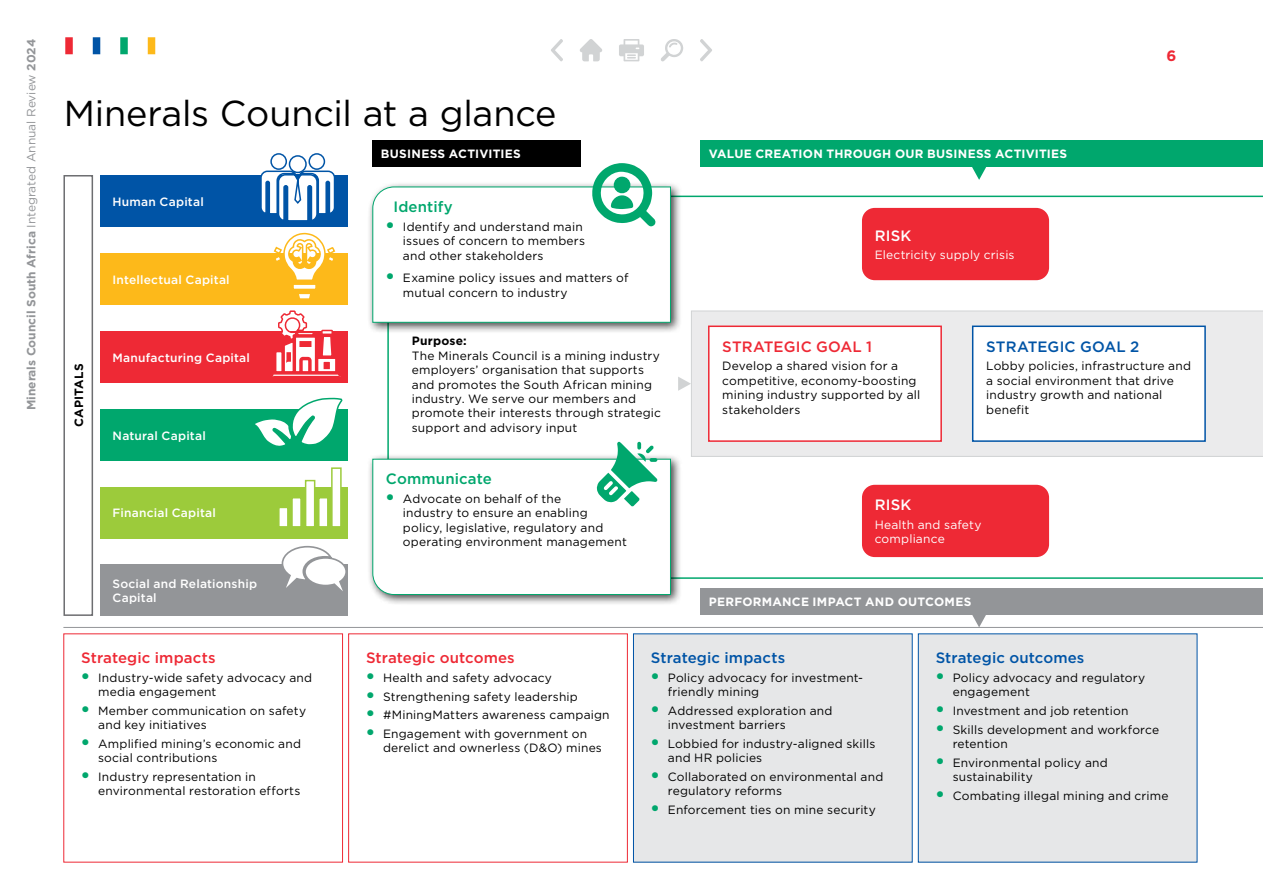
<style>
.page{position:relative;width:1263px;height:893px;background:#fff}
.page>*{position:absolute;margin:0;border:0;box-sizing:border-box;transform-origin:0 0}
.t1{font:36px "Gotham";letter-spacing:-.005em;color:#000}
.t2{font:500 15px "Gotham";letter-spacing:.01em;color:#ee2935}
.t3{font:500 15px "Gotham";letter-spacing:.01em;color:#0054a6}
.t4{font:500 15px "Gotham";letter-spacing:.01em;color:#00a76d}
.t5{font:500 15px "Gotham";letter-spacing:.01em;color:#fff}
.t6{font:700 15px "Gotham";color:#ee2935}
.t7{font:12px/14.4px "Gotham";letter-spacing:.015em;color:#000}
.t8{font:500 12px/14.4px "Gotham";letter-spacing:.02em;color:#fff}
.t9{font:700 12px "Gotham";letter-spacing:.02em;color:#fff}
.t10{font:700 12px "Gotham";color:#939598}
.t11{font:12px/14.4px "Gotham";letter-spacing:.01em;color:#fff}
.t12{font:700 12px "Gotham";letter-spacing:.015em;color:#000}
.s1{font-weight:400}
.s2{font-family:"Proxima Nova Extrabld";font-size:24px;color:#00a76d}
</style>
<div class="page">
<div style="left:65px;top:37px;width:8px;height:17px;background:#ee2935"></div>
<div style="left:93px;top:37px;width:7px;height:17px;background:#0054a6"></div>
<div style="left:120px;top:37px;width:8px;height:17px;background:#00a76d"></div>
<div style="left:148px;top:37px;width:7px;height:17px;background:#fdb91a"></div>
<svg style="left:580px;top:39px;width:22px;height:22px"></svg>
<svg style="left:700px;top:39px;width:12px;height:22px"></svg>
<svg style="left:551px;top:39px;width:12px;height:22px"></svg>
<svg style="left:619px;top:39px;width:25px;height:22px"></svg>
<svg style="left:661px;top:39px;width:22px;height:22px"></svg>
<div style="left:691px;top:311px;width:572px;height:146px;background:#ebebec"></div>
<div style="left:709px;top:326px;width:232px;height:115px;background:#fff"></div>
<div style="left:708px;top:326px;width:234px;height:116px;border:2px solid #ee2935"></div>
<div style="left:973px;top:326px;width:232px;height:115px;background:#fff"></div>
<div style="left:972px;top:326px;width:234px;height:116px;border:2px solid #0054a6"></div>
<div style="left:100px;top:176px;width:247px;height:51px;background:#0054a6"></div>
<div style="left:100px;top:254px;width:247px;height:51px;background:#fdb91a"></div>
<div style="left:100px;top:331px;width:247px;height:51px;background:#ee2935"></div>
<div style="left:100px;top:409px;width:247px;height:51px;background:#00a76d"></div>
<div style="left:100px;top:487px;width:247px;height:51px;background:#9ccb3b"></div>
<div style="left:100px;top:565px;width:247px;height:51px;background:#939598"></div>
<div style="left:348px;top:633px;width:280px;height:229px;border:1px solid #ee2935"></div>
<div style="left:633px;top:634px;width:279px;height:228px;background:#e6e7e8"></div>
<div style="left:918px;top:634px;width:279px;height:228px;background:#e6e7e8"></div>
<hr style="left:671px;top:196px;width:592px;height:1px;background:#00a76d">
<hr style="left:387px;top:306px;width:2px;height:177px;background:#00a76d">
<hr style="left:671px;top:577px;width:592px;height:2px;background:#00a76d">
<div style="left:367px;top:181px;width:315px;height:153px;background:#000;opacity:.75"></div>
<div style="left:367px;top:453px;width:315px;height:153px;background:#000;opacity:.75"></div>
<div style="left:700px;top:588px;width:563px;height:26px;background:#939598"></div>
<div style="left:700px;top:140px;width:563px;height:27px;background:#00a76d"></div>
<div style="left:372px;top:140px;width:209px;height:27px;background:#000"></div>
<div style="left:63px;top:175px;width:30px;height:441px;border:2px solid #6d6e71"></div>
<svg style="left:972px;top:614px;width:14px;height:13px"></svg>
<svg style="left:972px;top:167px;width:14px;height:13px"></svg>
<svg style="left:678px;top:377px;width:13px;height:14px"></svg>
<div style="left:862px;top:208px;width:187px;height:72px;background:#ee2935;border-radius:13px"></div>
<div style="left:862px;top:485px;width:187px;height:72px;background:#ee2935;border-radius:13px"></div>
<hr style="left:63px;top:627px;width:1200px;height:1px;background:#939598">
<svg style="left:279px;top:467px;width:63px;height:60px"></svg>
<svg style="left:252px;top:153px;width:91px;height:293px"></svg>
<svg style="left:279px;top:545px;width:69px;height:56px"></svg>
<svg style="left:372px;top:442px;width:299px;height:153px"></svg>
<svg style="left:372px;top:163px;width:299px;height:160px"></svg>
<div style="left:613px;top:176px;width:17px;height:17px;background:#00a76d;border-radius:50%"></div>
<p class="t10" style="left:23px;top:410px;width:373px;rotate:-90deg">Minerals Council South Africa <span class="s1">Integrated Annual Review</span> 2024</p>
<p class="t6" style="left:1166px;top:46px;width:11px">6</p>
<h1 class="t1" style="left:64px;top:91px;width:494px">Minerals Council at a glance</h1>
<p class="t9" style="left:381px;top:146px;width:142px">BUSINESS ACTIVITIES</p>
<p class="t9" style="left:709px;top:146px;width:360px">VALUE CREATION THROUGH OUR BUSINESS ACTIVITIES</p>
<p class="t8" style="left:113px;top:194px;width:93px">Human Capital</p>
<p class="t4" style="left:393px;top:197px;width:61px">Identify</p>
<p class="t7" style="left:403px;top:219px;width:184px;text-indent:-17px"><span class="s2">•</span> Identify and understand main issues of concern to members and other stakeholders</p>
<p class="t7" style="left:403px;top:271px;width:227px;text-indent:-17px"><span class="s2">•</span> Examine policy issues and matters of mutual concern to industry</p>
<p class="t5" style="left:875px;top:226px;width:38px">RISK</p>
<p class="t11" style="left:875px;top:248px;width:141px">Electricity supply crisis</p>
<p class="t8" style="left:113px;top:272px;width:119px">Intellectual Capital</p>
<p class="t12" style="left:412px;top:333px;width:57px">Purpose:</p>
<p class="t7" style="left:412px;top:348px;width:251px">The Minerals Council is a mining industry employers’ organisation that supports and promotes the South African mining industry. We serve our members and promote their interests through strategic support and advisory input</p>
<p class="t2" style="left:722px;top:337px;width:151px">STRATEGIC GOAL 1</p>
<p class="t7" style="left:722px;top:359px;width:199px">Develop a shared vision for a competitive, economy-boosting mining industry supported by all stakeholders</p>
<p class="t3" style="left:986px;top:337px;width:155px">STRATEGIC GOAL 2</p>
<p class="t7" style="left:986px;top:359px;width:206px">Lobby policies, infrastructure and a social environment that drive industry growth and national benefit</p>
<p class="t8" style="left:113px;top:350px;width:139px">Manufacturing Capital</p>
<p class="t12" style="left:71px;top:427px;width:65px;rotate:-90deg">CAPITALS</p>
<p class="t8" style="left:113px;top:428px;width:95px">Natural Capital</p>
<p class="t8" style="left:113px;top:506px;width:105px">Financial Capital</p>
<p class="t8" style="left:113px;top:576px;width:146px">Social and Relationship<br>Capital</p>
<p class="t2" style="left:81px;top:648px;width:136px">Strategic impacts</p>
<p class="t7" style="left:98px;top:670px;width:216px;text-indent:-17px"><span class="s2">•</span> Industry-wide safety advocacy and media engagement</p>
<p class="t7" style="left:98px;top:703px;width:209px;text-indent:-17px"><span class="s2">•</span> Member communication on safety and key initiatives</p>
<p class="t7" style="left:98px;top:736px;width:204px;text-indent:-17px"><span class="s2">•</span> Amplified mining’s economic and social contributions</p>
<p class="t7" style="left:98px;top:769px;width:204px;text-indent:-17px"><span class="s2">•</span> Industry representation in environmental restoration efforts</p>
<p class="t4" style="left:386px;top:469px;width:107px">Communicate</p>
<p class="t7" style="left:403px;top:491px;width:225px;text-indent:-17px"><span class="s2">•</span> Advocate on behalf of the<br>industry to ensure an enabling policy, legislative, regulatory and operating environment management</p>
<p class="t2" style="left:366px;top:648px;width:150px">Strategic outcomes</p>
<p class="t7" style="left:366px;top:670px;width:187px"><span class="s2">•</span> Health and safety advocacy</p>
<p class="t7" style="left:366px;top:689px;width:213px"><span class="s2">•</span> Strengthening safety leadership</p>
<p class="t7" style="left:366px;top:707px;width:245px"><span class="s2">•</span> #MiningMatters awareness campaign</p>
<p class="t7" style="left:383px;top:726px;width:220px;text-indent:-17px"><span class="s2">•</span> Engagement with government on derelict and ownerless (D&amp;O) mines</p>
<p class="t5" style="left:875px;top:495px;width:38px">RISK</p>
<p class="t11" style="left:875px;top:517px;width:108px">Health and safety compliance</p>
<p class="t9" style="left:709px;top:594px;width:264px">PERFORMANCE IMPACT AND OUTCOMES</p>
<p class="t3" style="left:651px;top:648px;width:136px">Strategic impacts</p>
<p class="t7" style="left:668px;top:670px;width:197px;text-indent:-17px"><span class="s2">•</span> Policy advocacy for investment&shy;friendly mining</p>
<p class="t7" style="left:668px;top:703px;width:166px;text-indent:-17px"><span class="s2">•</span> Addressed exploration and investment barriers</p>
<p class="t7" style="left:668px;top:736px;width:209px;text-indent:-17px"><span class="s2">•</span> Lobbied for industry-aligned skills and HR policies</p>
<p class="t7" style="left:668px;top:769px;width:217px;text-indent:-17px"><span class="s2">•</span> Collaborated on environmental and regulatory reforms</p>
<p class="t7" style="left:651px;top:802px;width:226px"><span class="s2">•</span> Enforcement ties on mine security</p>
<p class="t3" style="left:936px;top:648px;width:150px">Strategic outcomes</p>
<p class="t7" style="left:953px;top:670px;width:194px;text-indent:-17px"><span class="s2">•</span> Policy advocacy and regulatory engagement</p>
<p class="t7" style="left:936px;top:703px;width:194px"><span class="s2">•</span> Investment and job retention</p>
<p class="t7" style="left:953px;top:722px;width:208px;text-indent:-17px"><span class="s2">•</span> Skills development and workforce retention</p>
<p class="t7" style="left:953px;top:755px;width:157px;text-indent:-17px"><span class="s2">•</span> Environmental policy and sustainability</p>
<p class="t7" style="left:936px;top:788px;width:234px"><span class="s2">•</span> Combating illegal mining and crime</p>
</div>
